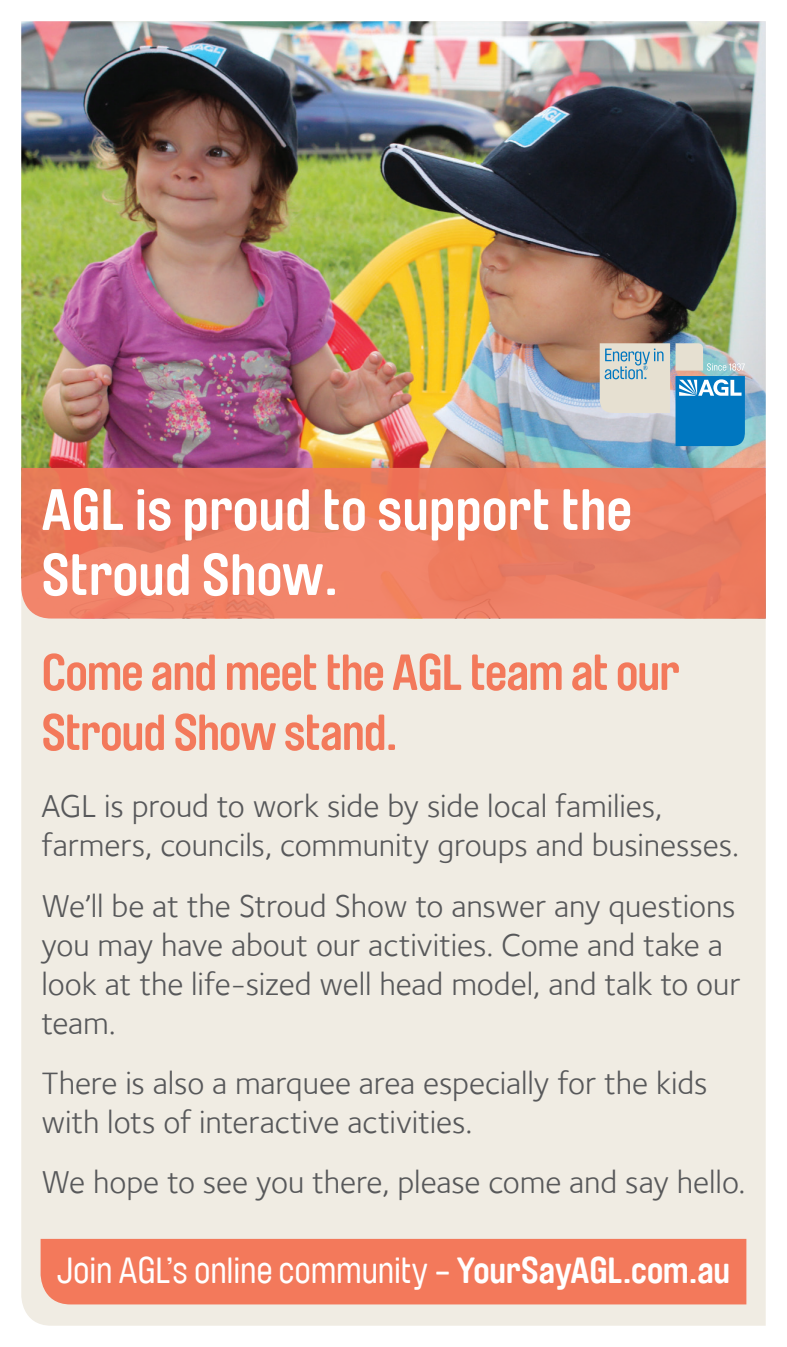
<style>
.page{position:relative;width:787px;height:1347px;background:#fff}
.page>*{position:absolute;margin:0;border:0;box-sizing:border-box;transform-origin:0 0}
.t1{font:700 57.5px/65px "Brauer Neue";color:#fff}
.t2{font:700 50px/60px "Brauer Neue";letter-spacing:-.025em;color:#f3795b}
.t3{font:36.25px "Brauer Neue";letter-spacing:-.005em;color:#fff}
.t4{font:32.5px/39px "Foundry Sterling";letter-spacing:-.005em;color:#57585a}
.s1{font-weight:700}
</style>
<div class="page">
<div style="left:21px;top:618px;width:744px;height:707px;background:#f0ece3"></div>
<img style="left:21px;top:21px;width:744px;height:447px">
<svg style="left:21px;top:468px;width:744px;height:150px;background:#ec7c62"></svg>
<div style="left:41px;top:1238px;width:705px;height:66px;background:#f3795b"></div>
<svg style="left:599px;top:343px;width:146px;height:103px;background:#8fb6ca"></svg>
<h1 class="t1" style="left:41px;top:478px;width:592px">AGL is proud to support the<br>Stroud Show.</h1>
<h2 class="t2" style="left:41px;top:643px;width:640px">Come and meet the AGL team at our<br>Stroud Show stand.</h2>
<p class="t4" style="left:41px;top:786px;width:699px">AGL is proud to work side by side local families, farmers, councils, community groups and businesses.</p>
<p class="t4" style="left:41px;top:886px;width:700px">We’ll be at the Stroud Show to answer any questions you may have about our activities. Come and take a look at the life-sized well head model, and talk to our team.</p>
<p class="t4" style="left:41px;top:1063px;width:667px">There is also a marquee area especially for the kids with lots of interactive activities.</p>
<p class="t4" style="left:41px;top:1162px;width:705px">We hope to see you there, please come and say hello.</p>
<p class="t3" style="left:56px;top:1249px;width:675px">Join AGL’s online community - <span class="s1">YourSayAGL.com.au</span></p>
</div>
